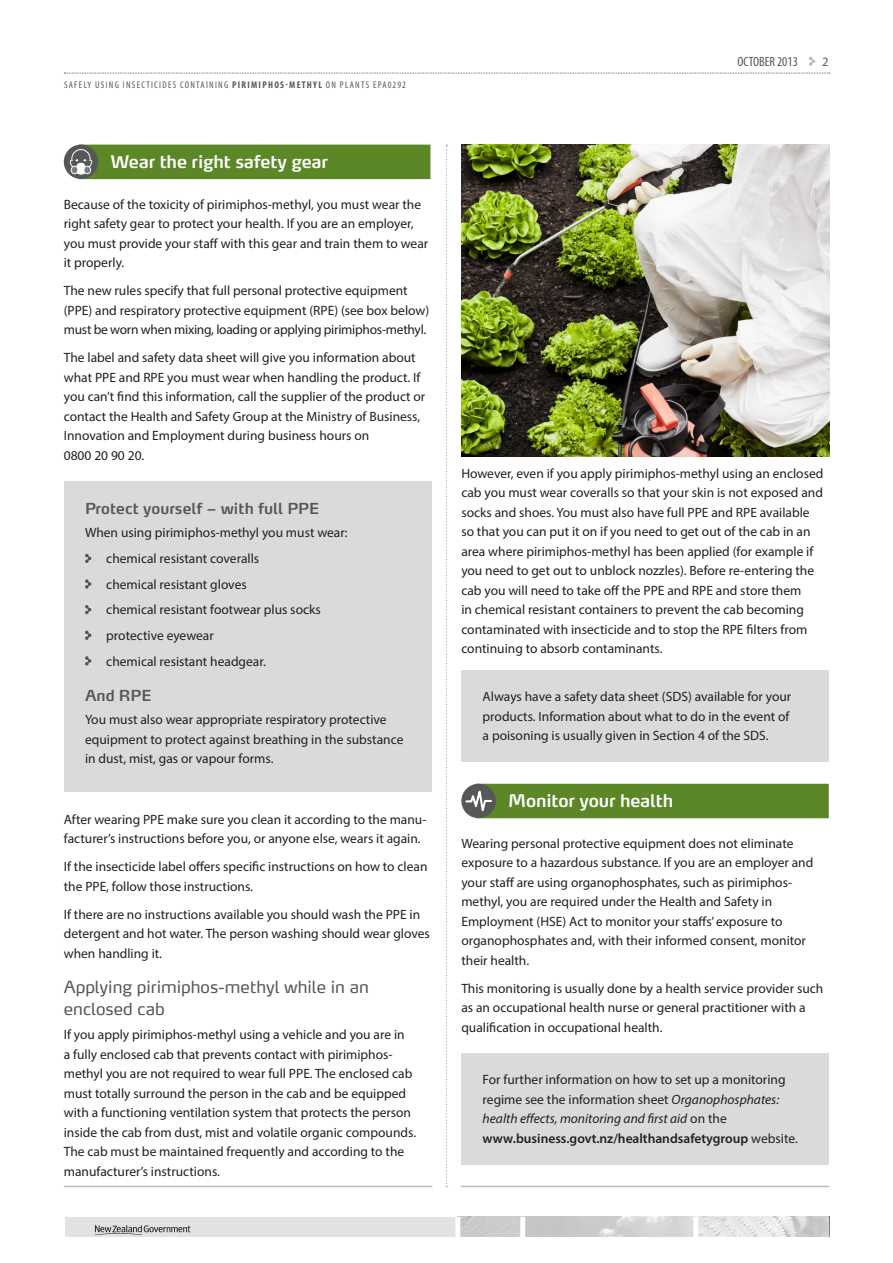
<style>
.page{position:relative;width:893px;height:1263px;background:#fff}
.page>*{position:absolute;margin:0;border:0;box-sizing:border-box;transform-origin:0 0}
.EPA_Heading_Block_Gr{font:600 17.25px "Max Pro";letter-spacing:-.01em;color:#fff}
.EPA_Heading_2{font:16.5px/22.5px "Max Pro";color:#555759}
.EPA_Heading_3{font:600 15px "Max Pro";color:#555759}
.EPA_Body{font:13.5px/19.5px "Myriad Pro";color:#231f20}
.EPA_Body_Bullet{font:13.5px "Myriad Pro";color:#231f20}
.EPA_Table_Content{font:condensed 13.5px "Myriad Pro";color:#555759}
.EPA_Header{font:12.75px "Myriad Pro";color:#57585a}
.t1{font:condensed 9.75px "Myriad Pro";letter-spacing:.13em;color:#57585a}
.s1{font-weight:700}
.s2{font-style:italic}
.s3{font-weight:600}
</style>
<div class="page">
<svg style="left:64px;top:73px;width:766px;height:1px"></svg>
<svg style="left:809px;top:56px;width:6px;height:10px"></svg>
<div style="left:65px;top:1217px;width:402px;height:19px;background:#e1e2e4"></div>
<div style="left:455px;top:1217px;width:5px;height:25px;background:#fff"></div>
<svg style="left:458px;top:1216px;width:371px;height:21px;background:#d5d6d7"></svg>
<svg style="left:90px;top:1225px;width:108px;height:12px"></svg>
<div style="left:79px;top:145px;width:351px;height:34px;background:#5c8727"></div>
<div style="left:64px;top:481px;width:368px;height:310px;background:#dadada"></div>
<svg style="left:85px;top:554px;width:7px;height:9px"></svg>
<svg style="left:85px;top:579px;width:7px;height:10px"></svg>
<svg style="left:85px;top:605px;width:7px;height:9px"></svg>
<svg style="left:85px;top:630px;width:7px;height:10px"></svg>
<svg style="left:85px;top:656px;width:7px;height:10px"></svg>
<svg style="left:446px;top:145px;width:1px;height:1042px"></svg>
<hr style="left:64px;top:1186px;width:368px;height:1px;background:#bcbdc0">
<hr style="left:461px;top:1186px;width:368px;height:1px;background:#bcbdc0">
<div style="left:64px;top:145px;width:34px;height:34px;background:#555759;border-radius:50%"></div>
<svg style="left:70px;top:149px;width:22px;height:26px"></svg>
<img style="left:462px;top:145px;width:367px;height:312px">
<div style="left:461px;top:670px;width:368px;height:91px;background:#dadada"></div>
<div style="left:476px;top:784px;width:353px;height:34px;background:#5c8727"></div>
<div style="left:461px;top:1053px;width:368px;height:111px;background:#dadada"></div>
<svg style="left:461px;top:784px;width:35px;height:34px"></svg>
<svg style="left:464px;top:783px;width:29px;height:36px"></svg>
<p class="t1" style="left:64px;top:79px;width:343px">SAFELY USING INSECTICIDES CONTAINING <span class="s1">PIRIMIPHOS-METHYL</span> ON PLANTS EPA0292</p>
<p class="EPA_Heading_Block_Gr" style="left:111px;top:147px;width:219px">Wear the right safety gear</p>
<p class="EPA_Body" style="left:64px;top:194px;width:366px">Because of the toxicity of pirimiphos-methyl, you must wear the right safety gear to protect your health. If you are an employer, you must provide your staff with this gear and train them to wear it properly.</p>
<p class="EPA_Body" style="left:64px;top:281px;width:367px">The new rules specify that full personal protective equipment (PPE) and respiratory protective equipment (RPE) (see box below) must be worn when mixing, loading or applying pirimiphos-methyl.</p>
<p class="EPA_Body" style="left:64px;top:348px;width:363px">The label and safety data sheet will give you information about what PPE and RPE you must wear when handling the product. If you can’t find this information, call the supplier of the product or contact the Health and Safety Group at the Ministry of Business, Innovation and Employment during business hours on<br>0800 20 90 20.</p>
<p class="EPA_Heading_3" style="left:85px;top:496px;width:236px">Protect yourself – with full PPE</p>
<p class="EPA_Body" style="left:85px;top:523px;width:264px">When using pirimiphos-methyl you must wear:</p>
<p class="EPA_Body_Bullet" style="left:106px;top:550px;width:154px">chemical resistant coveralls</p>
<p class="EPA_Body_Bullet" style="left:106px;top:576px;width:142px">chemical resistant gloves</p>
<p class="EPA_Body_Bullet" style="left:106px;top:601px;width:216px">chemical resistant footwear plus socks</p>
<p class="EPA_Body_Bullet" style="left:106px;top:627px;width:109px">protective eyewear</p>
<p class="EPA_Body_Bullet" style="left:106px;top:653px;width:161px">chemical resistant headgear.</p>
<p class="EPA_Heading_3" style="left:85px;top:682px;width:68px">And RPE</p>
<p class="EPA_Body" style="left:85px;top:710px;width:320px">You must also wear appropriate respiratory protective equipment to protect against breathing in the substance in dust, mist, gas or vapour forms.</p>
<p class="EPA_Body" style="left:64px;top:809px;width:364px">After wearing PPE make sure you clean it according to the manu&shy;facturer’s instructions before you, or anyone else, wears it again.</p>
<p class="EPA_Body" style="left:64px;top:857px;width:365px">If the insecticide label offers specific instructions on how to clean the PPE, follow those instructions.</p>
<p class="EPA_Body" style="left:64px;top:904px;width:368px">If there are no instructions available you should wash the PPE in detergent and hot water. The person washing should wear gloves when handling it.</p>
<p class="EPA_Heading_2" style="left:64px;top:974px;width:306px">Applying pirimiphos-methyl while in an enclosed cab</p>
<p class="EPA_Body" style="left:64px;top:1025px;width:354px">If you apply pirimiphos-methyl using a vehicle and you are in<br>a fully enclosed cab that prevents contact with pirimiphos&shy;methyl you are not required to wear full PPE. The enclosed cab must totally surround the person in the cab and be equipped with a functioning ventilation system that protects the person inside the cab from dust, mist and volatile organic compounds.<br>The cab must be maintained frequently and according to the manufacturer’s instructions.</p>
<p class="EPA_Table_Content" style="left:737px;top:53px;width:62px">OCTOBER 2013</p>
<p class="EPA_Header" style="left:822px;top:53px;width:8px">2</p>
<p class="EPA_Body" style="left:461px;top:463px;width:364px">However, even if you apply pirimiphos-methyl using an enclosed cab you must wear coveralls so that your skin is not exposed and socks and shoes. You must also have full PPE and RPE available so that you can put it on if you need to get out of the cab in an area where pirimiphos-methyl has been applied (for example if you need to get out to unblock nozzles). Before re-entering the cab you will need to take off the PPE and RPE and store them<br>in chemical resistant containers to prevent the cab becoming contaminated with insecticide and to stop the RPE filters from continuing to absorb contaminants.</p>
<p class="EPA_Body" style="left:483px;top:687px;width:310px">Always have a safety data sheet (SDS) available for your products. Information about what to do in the event of a poisoning is usually given in Section 4 of the SDS.</p>
<p class="EPA_Heading_Block_Gr" style="left:508px;top:786px;width:167px">Monitor your health</p>
<p class="EPA_Body" style="left:461px;top:833px;width:353px">Wearing personal protective equipment does not eliminate exposure to a hazardous substance. If you are an employer and your staff are using organophosphates, such as pirimiphos&shy;methyl, you are required under the Health and Safety in Employment (HSE) Act to monitor your staffs’ exposure to organophosphates and, with their informed consent, monitor their health.</p>
<p class="EPA_Body" style="left:461px;top:978px;width:363px">This monitoring is usually done by a health service provider such as an occupational health nurse or general practitioner with a qualification in occupational health.</p>
<p class="EPA_Body" style="left:483px;top:1070px;width:317px">For further information on how to set up a monitoring regime see the information sheet <span class="s2">Organophosphates: health effects, monitoring and first aid</span> on the <span class="s3">www.business.govt.nz/healthandsafetygroup</span> website.</p>
</div>
